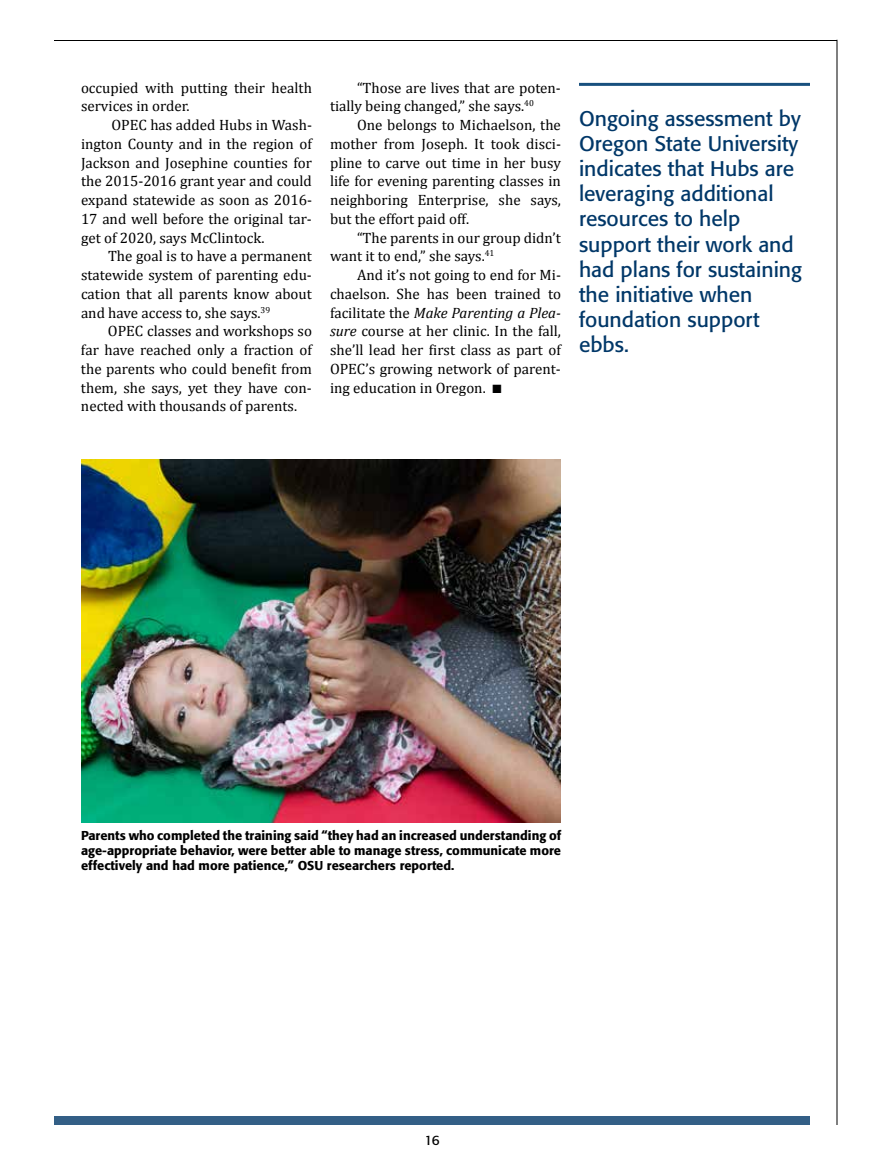
<style>
.page{position:relative;width:891px;height:1161px;background:#fff}
.page>*{position:absolute;margin:0;border:0;box-sizing:border-box;transform-origin:0 0}
.t1{font:21px/25.2px "Formata";color:#003768}
.t2{font:15px/18.8px "Cambria";color:#000;text-align:justify}
.t3{font:13.5px "Formata";color:#000}
.t4{font:500 12.75px/15.3px "Formata";color:#000;text-align:justify}
.s1{font-style:italic}
</style>
<div class="page">
<div style="left:54px;top:1116px;width:756px;height:9px;background:#335f86"></div>
<hr style="left:54px;top:40px;width:783px;height:1px;background:#000">
<hr style="left:837px;top:40px;width:1px;height:1085px;background:#000">
<img style="left:81px;top:460px;width:480px;height:363px">
<hr style="left:579px;top:83px;width:231px;height:3px;background:#18507e">
<p class="t2" style="left:81px;top:78px;width:232px">occupied with putting their health services in order.</p>
<p class="t2" style="left:81px;top:116px;width:232px;text-indent:30px">OPEC has added Hubs in Wash&shy;ington County and in the region of Jackson and Josephine counties for the 2015-2016 grant year and could expand statewide as soon as 2016- 17 and well before the original tar&shy;get of 2020, says McClintock.</p>
<p class="t2" style="left:81px;top:247px;width:232px;text-indent:27px">The goal is to have a permanent statewide system of parenting edu&shy;cation that all parents know about and have access to, she says.<sup>39</sup></p>
<p class="t2" style="left:81px;top:322px;width:232px;text-indent:27px">OPEC classes and workshops so far have reached only a fraction of the parents who could benefit from them, she says, yet they have con&shy;nected with thousands of parents.</p>
<p class="t2" style="left:330px;top:78px;width:232px;text-indent:27px">“Those are lives that are poten&shy;tially being changed,” she says.<sup>40</sup></p>
<p class="t2" style="left:330px;top:116px;width:232px;text-indent:27px">One belongs to Michaelson, the mother from Joseph. It took disci&shy;pline to carve out time in her busy life for evening parenting classes in neighboring Enterprise, she says, but the effort paid off.</p>
<p class="t2" style="left:330px;top:228px;width:232px;text-indent:27px">“The parents in our group didn’t want it to end,” she says.<sup>41</sup></p>
<p class="t2" style="left:330px;top:266px;width:232px;text-indent:27px">And it’s not going to end for Mi&shy;chaelson. She has been trained to facilitate the <span class="s1">Make Parenting a Plea&shy;sure</span> course at her clinic. In the fall, she’ll lead her first class as part of OPEC’s growing network of parent&shy;ing education in Oregon. ■</p>
<h1 class="t1" style="left:579px;top:105px;width:225px">Ongoing assessment by<br>Oregon State University indicates that Hubs are leveraging additional resources to help support their work and had plans for sustaining the initiative when foundation support ebbs.</h1>
<p class="t4" style="left:81px;top:828px;width:482px">Parents who completed the training said “they had an increased understanding of age-appropriate behavior, were better able to manage stress, communicate more effectively and had more patience,” OSU researchers reported.</p>
<p class="t3" style="left:424px;top:1132px;width:17px">16</p>
</div>
